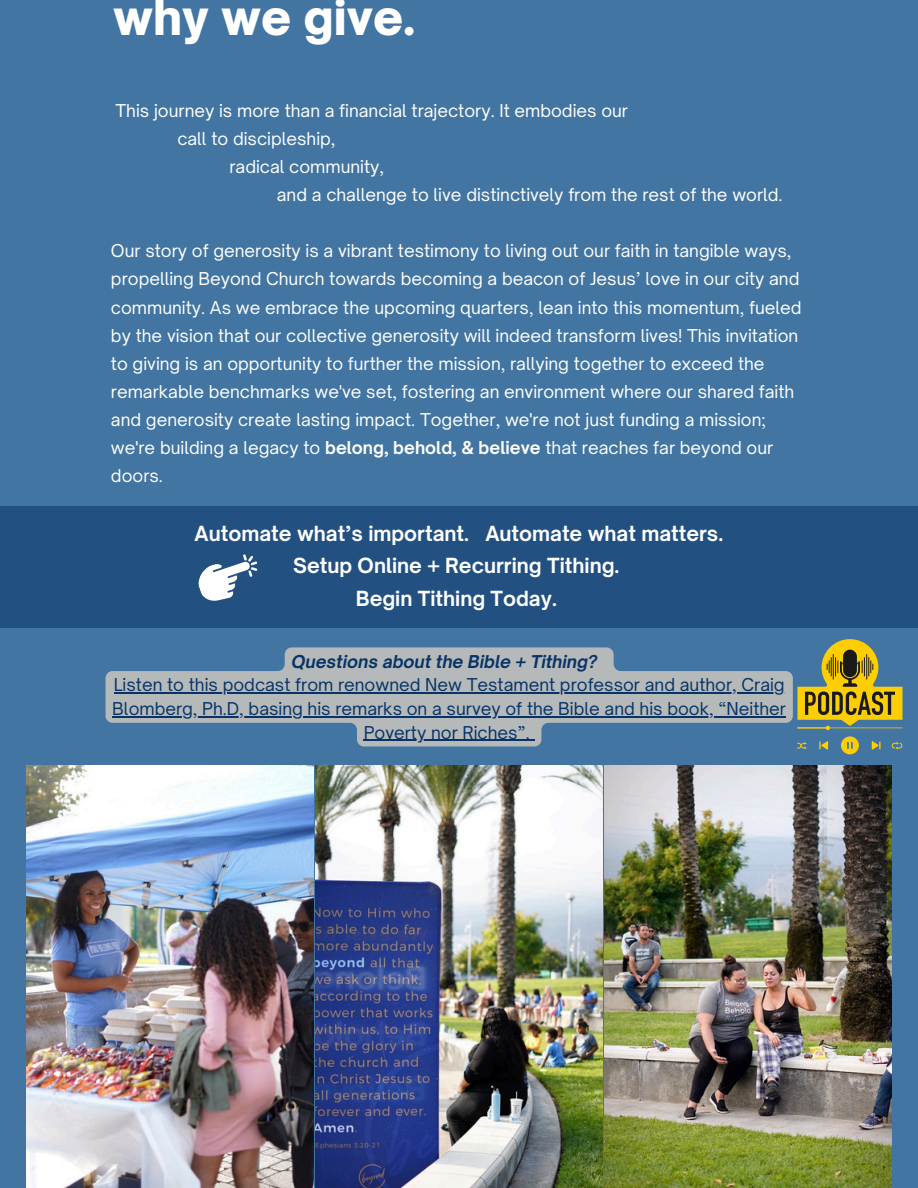
<style>
.page{position:relative;width:918px;height:1188px;background:#4275a2}
.page>*{position:absolute;margin:0;border:0;box-sizing:border-box;transform-origin:0 0}
.t1{font:900 46.65px "Open Sauce One";color:#fff}
.t2{font:700 19.95px/32.7px "Open Sauce One";color:#fff;text-align:center}
.t3{font:16.95px/28.2px "Open Sauce One";color:#fff}
.t4{font:16.95px "Open Sauce One";color:#083366}
.t5{font:italic 700 16.95px "Open Sauce One";color:#083366}
.s1{font-weight:700}
</style>
<div class="page">
<img style="left:26px;top:766px;width:287px;height:422px">
<img style="left:315px;top:766px;width:287px;height:422px">
<img style="left:605px;top:766px;width:286px;height:422px">
<svg style="left:797px;top:639px;width:105px;height:91px"></svg>
<svg style="left:819px;top:741px;width:9px;height:9px"></svg>
<svg style="left:872px;top:741px;width:9px;height:9px"></svg>
<svg style="left:841px;top:736px;width:18px;height:18px"></svg>
<svg style="left:892px;top:742px;width:10px;height:7px"></svg>
<svg style="left:797px;top:742px;width:10px;height:7px"></svg>
<div style="left:0;top:506px;width:918px;height:122px;background:#225081"></div>
<svg style="left:198px;top:554px;width:60px;height:47px"></svg>
<svg style="left:106px;top:647px;width:687px;height:99px;fill:#b5b9ba"></svg>
<hr style="left:114px;top:692px;width:671px;height:2px;background:#083366">
<hr style="left:112px;top:716px;width:674px;height:1px;background:#083366">
<hr style="left:364px;top:740px;width:166px;height:1px;background:#083366">
<h2 class="t1" style="left:113px;top:-11px;width:303px">why we give.</h2>
<h1 class="t3" style="left:116px;top:96px;width:514px">This journey is more than a financial trajectory. It embodies our</h1>
<p class="t3" style="left:177px;top:124px;width:160px">call to discipleship,</p>
<p class="t3" style="left:229px;top:152px;width:156px">radical community,</p>
<p class="t3" style="left:277px;top:180px;width:507px">and a challenge to live distinctively from the rest of the world.</p>
<p class="t3" style="left:111px;top:237px;width:692px">Our story of generosity is a vibrant testimony to living out our faith in tangible ways, propelling Beyond Church towards becoming a beacon of Jesus’ love in our city and community. As we embrace the upcoming quarters, lean into this momentum, fueled by the vision that our collective generosity will indeed transform lives! This invitation to giving is an opportunity to further the mission, rallying together to exceed the remarkable benchmarks we've set, fostering an environment where our shared faith and generosity create lasting impact. Together, we're not just funding a mission; we're building a legacy to <span class="s1">belong, behold, &amp; believe</span> that reaches far beyond our doors.</p>
<p class="t2" style="left:195px;top:517px;width:530px">Automate what’s important. Automate what matters.<br>Setup Online + Recurring Tithing.<br>Begin Tithing Today.</p>
<p class="t5" style="left:292px;top:651px;width:307px">Questions about the Bible + Tithing?</p>
<p class="t4" style="left:114px;top:674px;width:672px">Listen to this podcast from renowned New Testament professor and author, Craig</p>
<p class="t4" style="left:112px;top:698px;width:675px">Blomberg, Ph.D, basing his remarks on a survey of the Bible and his book, “Neither</p>
<p class="t4" style="left:364px;top:722px;width:168px">Poverty nor Riches”.</p>
</div>
